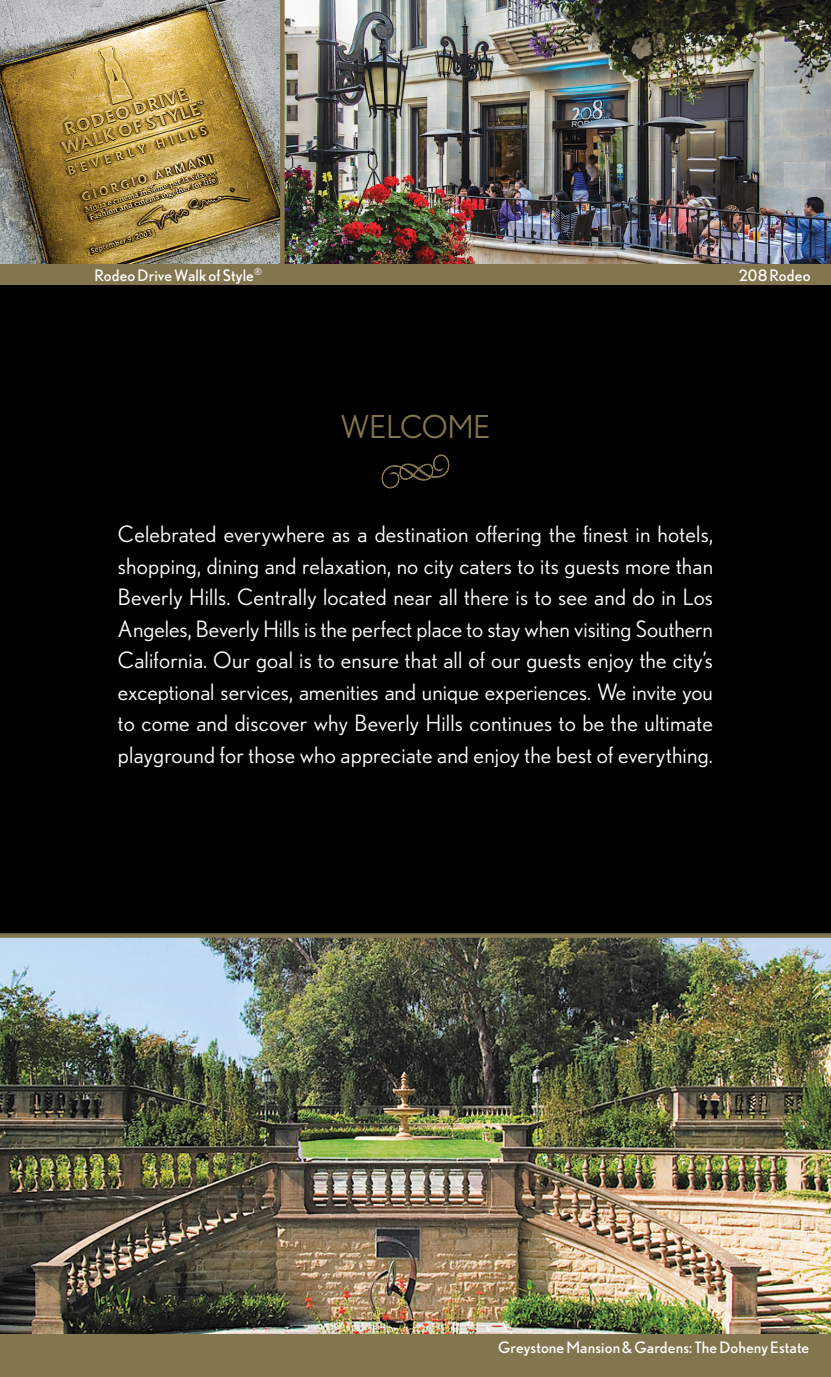
<style>
.page{position:relative;width:831px;height:1377px;background:#fff}
.page>*{position:absolute;margin:0;border:0;box-sizing:border-box;transform-origin:0 0}
.t1{font:31.5px "Nobel";color:#83754e}
.t2{font:22.5px/31.5px "Nobel";letter-spacing:.01em;color:#fff;text-align:justify}
.t3{font:15.75px "Nobel";letter-spacing:.01em;color:#fff}
</style>
<div class="page">
<div style="left:0;top:284px;width:830px;height:652px;background:#000"></div>
<img style="left:0;top:0;width:830px;height:265px">
<img style="left:0;top:938px;width:830px;height:397px">
<div style="left:0;top:933px;width:830px;height:5px;background:#83754e"></div>
<hr style="left:280px;top:0;width:4px;height:285px;background:#83754e">
<svg style="left:381px;top:454px;width:69px;height:35px"></svg>
<div style="left:0;top:1335px;width:830px;height:42px;background:#83754e"></div>
<div style="left:0;top:265px;width:830px;height:20px;background:#83754e"></div>
<p class="t3" style="left:94px;top:266px;width:169px">Rodeo Drive Walk of Style<sup>®</sup></p>
<p class="t3" style="left:738px;top:266px;width:73px">208 Rodeo</p>
<h1 class="t1" style="left:340px;top:409px;width:151px">WELCOME</h1>
<p class="t2" style="left:118px;top:518px;width:596px">Celebrated everywhere as a destination offering the finest in hotels, shopping, dining and relaxation, no city caters to its guests more than Beverly Hills. Centrally located near all there is to see and do in Los Angeles, Beverly Hills is the perfect place to stay when visiting Southern California. Our goal is to ensure that all of our guests enjoy the city’s exceptional services, amenities and unique experiences. We invite you to come and discover why Beverly Hills continues to be the ultimate playground for those who appreciate and enjoy the best of everything.</p>
<p class="t3" style="left:498px;top:1338px;width:312px">Greystone Mansion &amp; Gardens: The Doheny Estate</p>
</div>
